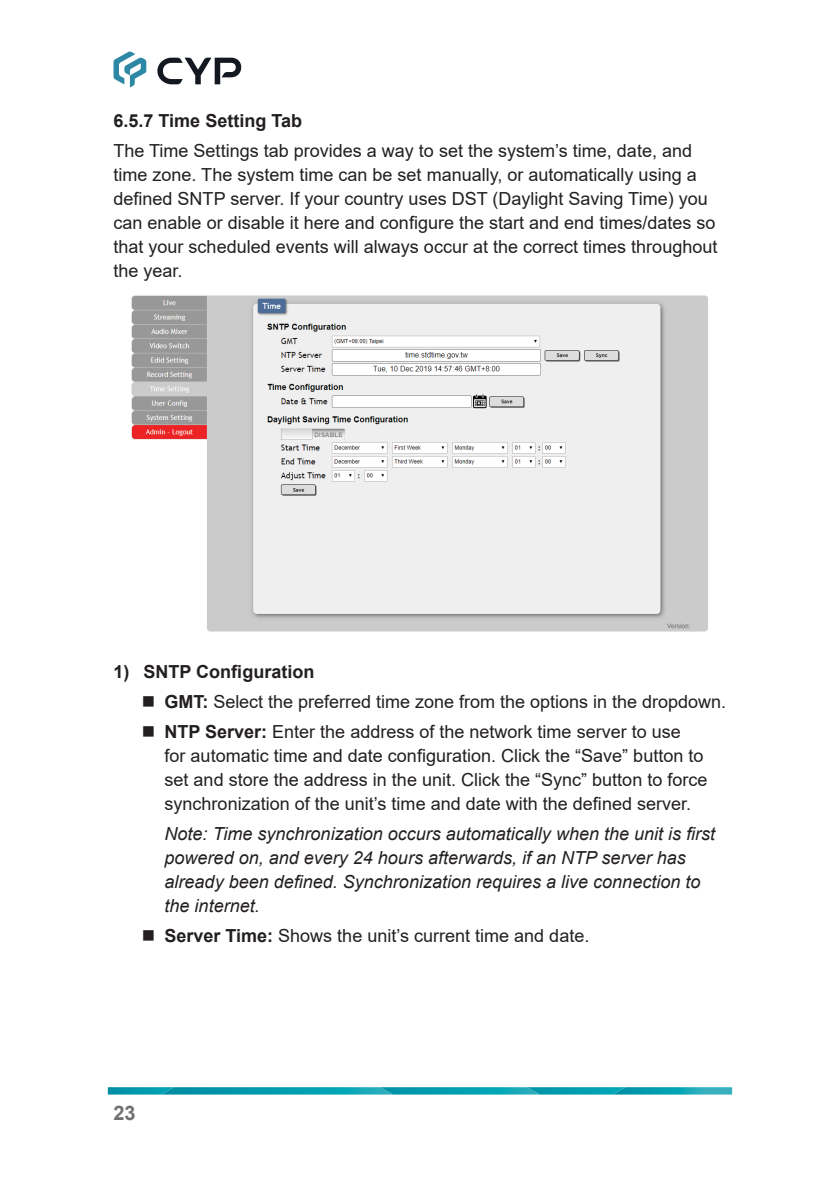
<style>
.page{position:relative;width:840px;height:1191px;background:#fff}
.page>*{position:absolute;margin:0;border:0;box-sizing:border-box;transform-origin:0 0}
.t1{font:700 20px "Arial";color:#6d6f71}
.Paragraph{font:18px/24px "Arial";color:#231f20}
.Callout_List_-_Bol{font:italic 18px/24px "Arial";color:#231f20}
.Sub_Sub_Header{font:700 18px "Arial";color:#231f20}
.Callout_List{font:700 18px "Arial";color:#231f20}
.s1{font-weight:700}
</style>
<div class="page">
<svg style="left:113px;top:51px;width:33px;height:36px"></svg>
<svg style="left:157px;top:58px;width:84px;height:26px"></svg>
<svg style="left:108px;top:1087px;width:623px;height:7px;background:#0ea1b3"></svg>
<img style="left:132px;top:296px;width:576px;height:336px">
<p class="Sub_Sub_Header" style="left:113px;top:107px;width:190px">6.5.7 Time Setting Tab</p>
<p class="Paragraph" style="left:113px;top:138px;width:605px">The Time Settings tab provides a way to set the system’s time, date, and time zone. The system time can be set manually, or automatically using a defined SNTP server. If your country uses DST (Daylight Saving Time) you can enable or disable it here and configure the start and end times/dates so that your scheduled events will always occur at the correct times throughout the year.</p>
<p class="Callout_List" style="left:113px;top:659px;width:202px">1) SNTP Configuration</p>
<p class="Paragraph" style="left:164px;top:689px;width:563px"><span class="s1">GMT:</span> Select the preferred time zone from the options in the dropdown.</p>
<p class="Paragraph" style="left:164px;top:719px;width:544px"><span class="s1">NTP Server:</span> Enter the address of the network time server to use<br>for automatic time and date configuration. Click the “Save” button to set and store the address in the unit. Click the “Sync” button to force synchronization of the unit’s time and date with the defined server.</p>
<p class="Callout_List_-_Bol" style="left:164px;top:822px;width:552px">Note: Time synchronization occurs automatically when the unit is first powered on, and every 24 hours afterwards, if an NTP server has already been defined. Synchronization requires a live connection to the internet.</p>
<p class="Paragraph" style="left:164px;top:923px;width:426px"><span class="s1">Server Time:</span> Shows the unit’s current time and date.</p>
<p class="t1" style="left:113px;top:1099px;width:24px">23</p>
</div>
